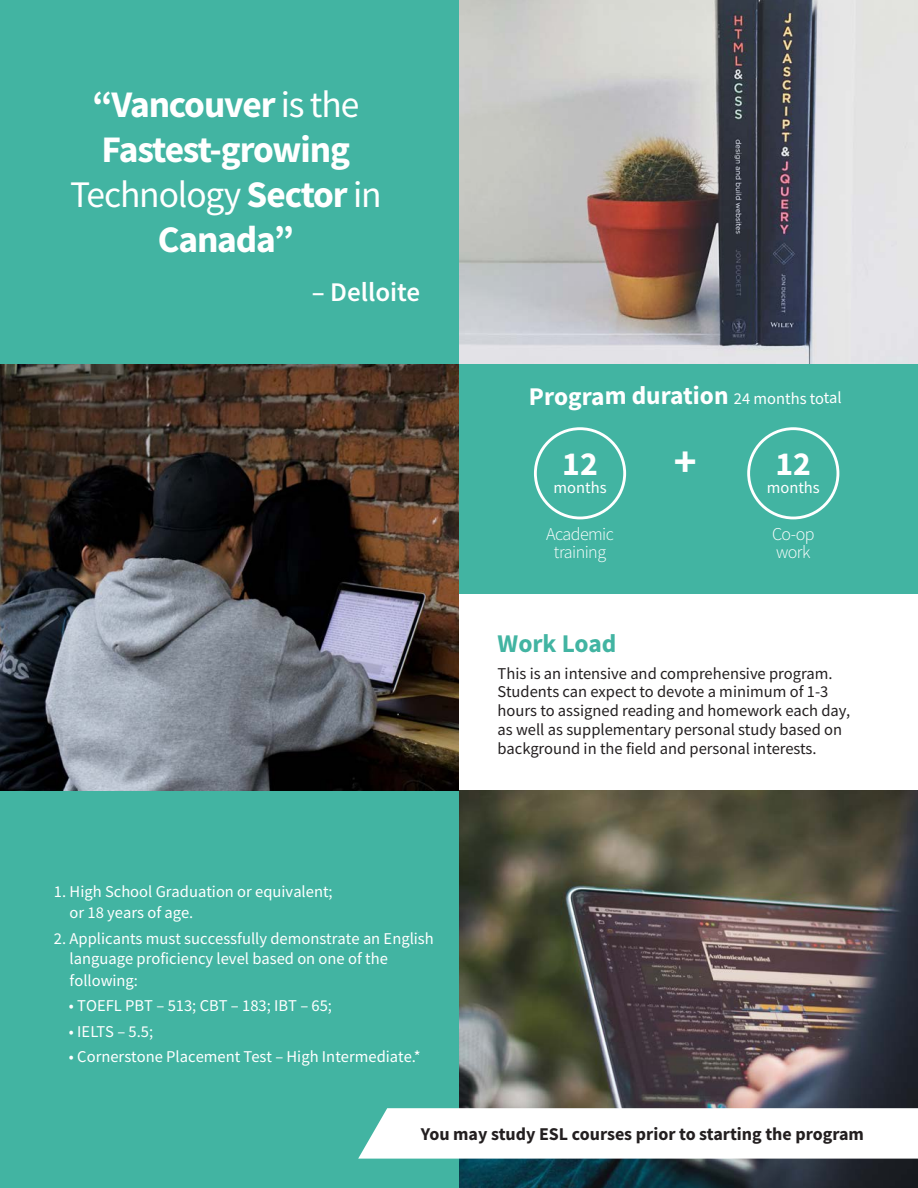
<style>
.page{position:relative;width:918px;height:1188px;background:#fff}
.page>*{position:absolute;margin:0;border:0;box-sizing:border-box;transform-origin:0 0}
.Subhead{font:700 43.35px "Source Sans Pro";color:#fff}
.t1{font:700 37.5px/45px "Source Sans Pro";letter-spacing:-.03em;color:#fff;text-align:center}
.t2{font:700 33.6px "Source Sans Pro";color:#fff}
.t3{font:600 27px "Source Sans Pro";color:#fff}
.Subhead-2{font:700 25.5px "Source Sans Pro";letter-spacing:-.005em;color:#fff}
.Subhead-3{font:700 25.5px "Source Sans Pro";color:#42b4a2}
.Subhead-4{font:700 18px "Source Sans Pro";color:#231f20}
.body{font:300 18px/18px "Source Sans Pro";letter-spacing:-.03em;color:#fff;text-align:center}
.body-2{font:16.5px/21px "Source Sans Pro";color:#fff}
.body-3{font:16.5px/18.8px "Source Sans Pro";color:#231f20}
.s1{font-weight:400}
.s2{font-weight:400;font-size:16.5px}
</style>
<div class="page">
<img style="left:459px;top:790px;width:459px;height:398px">
<div style="left:0;top:0;width:459px;height:364px;background:#42b4a2"></div>
<div style="left:0;top:790px;width:459px;height:398px;background:#42b4a2"></div>
<svg style="left:358px;top:1108px;width:560px;height:51px"></svg>
<img style="left:459px;top:0;width:459px;height:364px">
<img style="left:0;top:364px;width:459px;height:426px">
<div style="left:459px;top:364px;width:459px;height:230px;background:#42b4a2"></div>
<div style="left:534px;top:427px;width:92px;height:92px;border:3px solid #fff;border-radius:50%"></div>
<div style="left:747px;top:427px;width:92px;height:92px;border:3px solid #fff;border-radius:50%"></div>
<p class="t1" style="left:70px;top:81px;width:313px">“Vancouver <span class="s1">is the<br></span>Fastest-growing<br><span class="s1">Technology</span> Sector <span class="s1">in<br></span>Canada”</p>
<p class="t3" style="left:312px;top:274px;width:110px">– Delloite</p>
<p class="body-2" style="left:70px;top:882px;width:265px;text-indent:-16px">1. High School Graduation or equivalent; or 18 years of age.</p>
<p class="body-2" style="left:70px;top:928px;width:366px;text-indent:-16px">2. Applicants must successfully demonstrate an English language proficiency level based on one of the following:</p>
<p class="body-2" style="left:69px;top:995px;width:265px">• TOEFL PBT – 513; CBT – 183; IBT – 65;</p>
<p class="body-2" style="left:69px;top:1021px;width:86px">• IELTS – 5.5;</p>
<p class="body-2" style="left:69px;top:1046px;width:353px">• Cornerstone Placement Test – High Intermediate.*</p>
<p class="Subhead-2" style="left:529px;top:379px;width:314px">Program duration <span class="s2">24 months total</span></p>
<p class="t2" style="left:562px;top:441px;width:37px">12</p>
<p class="body-2" style="left:553px;top:477px;width:55px">months</p>
<p class="Subhead" style="left:674px;top:432px;width:24px">+</p>
<p class="t2" style="left:776px;top:441px;width:37px">12</p>
<p class="body-2" style="left:767px;top:477px;width:55px">months</p>
<p class="body" style="left:546px;top:525px;width:69px">Academic training</p>
<p class="body" style="left:772px;top:525px;width:44px;text-align:left">Co-op work</p>
<p class="Subhead-3" style="left:498px;top:627px;width:120px">Work Load</p>
<p class="body-3" style="left:498px;top:664px;width:354px">This is an intensive and comprehensive program.<br>Students can expect to devote a minimum of 1-3 hours to assigned reading and homework each day, as well as supplementary personal study based on background in the field and personal interests.</p>
<p class="Subhead-4" style="left:421px;top:1122px;width:445px">You may study ESL courses prior to starting the program</p>
</div>
